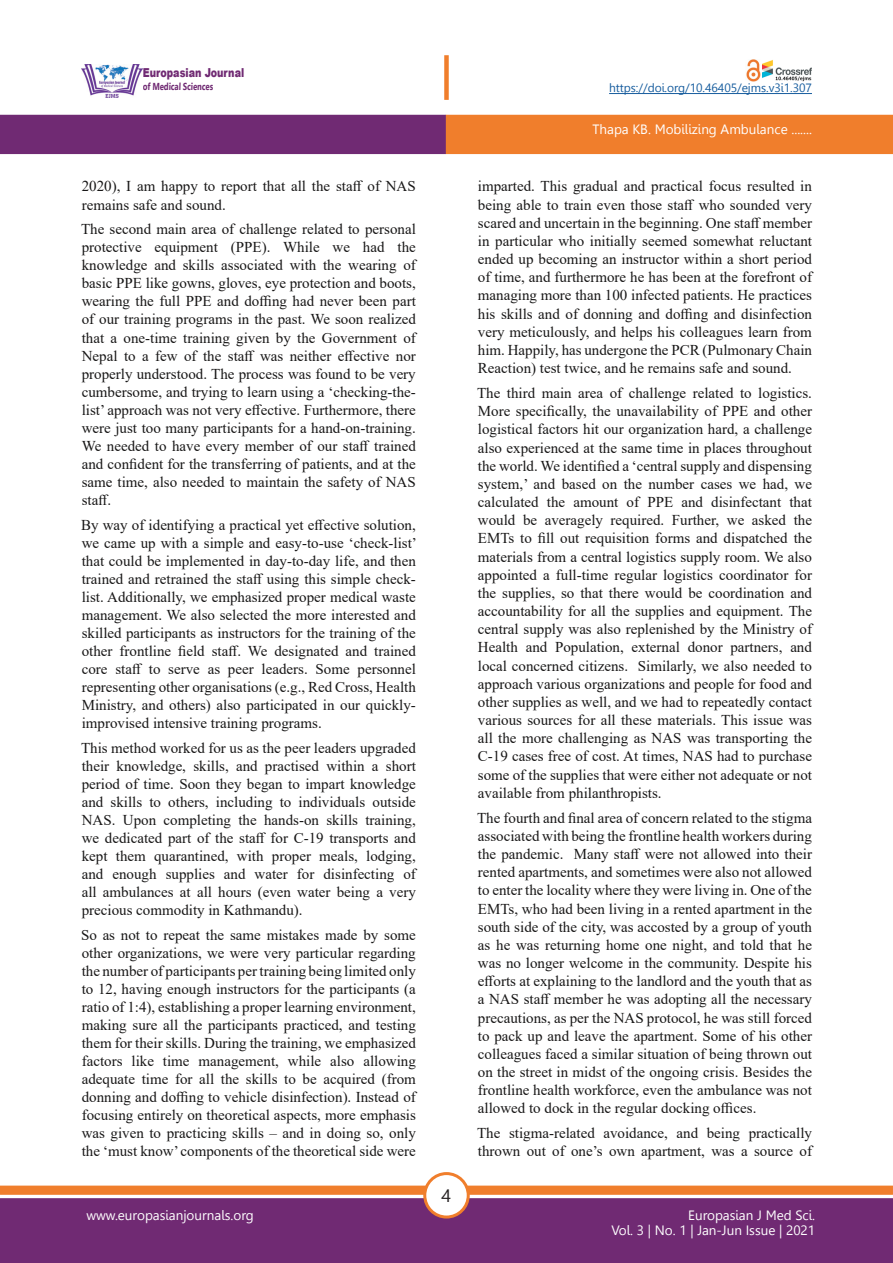
<style>
.page{position:relative;width:893px;height:1263px;background:#fff}
.page>*{position:absolute;margin:0;border:0;box-sizing:border-box;transform-origin:0 0}
.t1{font:18px "Leelawadee";color:#231f20}
.t2{font:15px/18.1px "Times New Roman";color:#181717;text-align:justify}
.t3{font:13.5px/15px "Leelawadee";color:#fff;text-align:right}
.t4{font:900 12.3px "Arial";color:#702a73;scale:.77 1}
.t5{font:12px "Leelawadee";letter-spacing:-.005em;color:#175d9e}
.t6{font:700 10.05px "Leelawadee UI";color:#702a73;scale:.76 1}
</style>
<div class="page">
<div style="left:0;top:1198px;width:893px;height:65px;background:#702a73;border:2px solid #702a73"></div>
<div style="left:0;top:115px;width:446px;height:39px;background:#702a73"></div>
<div style="left:446px;top:115px;width:447px;height:39px;background:#f07e2c"></div>
<div style="left:0;top:1185px;width:893px;height:10px;background:#f07e2c;border:1px solid #f07e2c"></div>
<div style="left:425px;top:1173px;width:43px;height:44px;background:#fff;border-radius:50%"></div>
<div style="left:423px;top:1172px;width:47px;height:46px;border:3px solid #f07e2c;border-radius:50%"></div>
<img style="left:81px;top:64px;width:61px;height:33px">
<div style="left:444px;top:55px;width:5px;height:45px;background:#f07e2c"></div>
<hr style="left:609px;top:93px;width:203px;height:1px;background:#175d9e">
<img style="left:746px;top:60px;width:66px;height:21px">
<p class="t4" style="left:143px;top:63px;width:133px">Europasian Journal</p>
<p class="t6" style="left:143px;top:79px;width:95px">of Medical Sciences</p>
<p class="t2" style="left:82px;top:177px;width:336px">2020), I am happy to report that all the staff of NAS remains safe and sound.</p>
<p class="t2" style="left:81px;top:220px;width:336px">The second main area of challenge related to personal protective equipment (PPE). While we had the knowledge and skills associated with the wearing of basic PPE like gowns, gloves, eye protection and boots, wearing the full PPE and doffing had never been part of our training programs in the past. We soon realized that a one-time training given by the Government of Nepal to a few of the staff was neither effective nor properly understood. The process was found to be very cumbersome, and trying to learn using a ‘checking-the&shy;list’ approach was not very effective. Furthermore, there were just too many participants for a hand-on-training.<br>We needed to have every member of our staff trained and confident for the transferring of patients, and at the same time, also needed to maintain the safety of NAS staff.</p>
<p class="t2" style="left:81px;top:515px;width:337px">By way of identifying a practical yet effective solution, we came up with a simple and easy-to-use ‘check-list’ that could be implemented in day-to-day life, and then trained and retrained the staff using this simple check&shy;list. Additionally, we emphasized proper medical waste management. We also selected the more interested and skilled participants as instructors for the training of the other frontline field staff. We designated and trained core staff to serve as peer leaders. Some personnel representing other organisations (e.g., Red Cross, Health Ministry, and others) also participated in our quickly&shy;improvised intensive training programs.</p>
<p class="t2" style="left:81px;top:738px;width:336px">This method worked for us as the peer leaders upgraded their knowledge, skills, and practised within a short period of time. Soon they began to impart knowledge and skills to others, including to individuals outside NAS. Upon completing the hands-on skills training, we dedicated part of the staff for C-19 transports and kept them quarantined, with proper meals, lodging, and enough supplies and water for disinfecting of all ambulances at all hours (even water being a very precious commodity in Kathmandu).</p>
<p class="t2" style="left:81px;top:925px;width:336px">So as not to repeat the same mistakes made by some other organizations, we were very particular regarding the number of participants per training being limited only to 12, having enough instructors for the participants (a ratio of 1:4), establishing a proper learning environment, making sure all the participants practiced, and testing them for their skills. During the training, we emphasized factors like time management, while also allowing adequate time for all the skills to be acquired (from donning and doffing to vehicle disinfection). Instead of focusing entirely on theoretical aspects, more emphasis was given to practicing skills – and in doing so, only the ‘must know’ components of the theoretical side were</p>
<p class="t1" style="left:442px;top:1185px;width:11px">4</p>
<p class="t5" style="left:609px;top:81px;width:204px">https://doi.org/10.46405/ejms.v3i1.307</p>
<p class="t3" style="left:593px;top:122px;width:221px">Thapa KB. Mobilizing Ambulance .......</p>
<p class="t2" style="left:478px;top:177px;width:336px">imparted. This gradual and practical focus resulted in being able to train even those staff who sounded very scared and uncertain in the beginning. One staff member in particular who initially seemed somewhat reluctant ended up becoming an instructor within a short period of time, and furthermore he has been at the forefront of managing more than 100 infected patients. He practices his skills and of donning and doffing and disinfection very meticulously, and helps his colleagues learn from him. Happily, has undergone the PCR (Pulmonary Chain Reaction) test twice, and he remains safe and sound.</p>
<p class="t2" style="left:477px;top:383px;width:336px">The third main area of challenge related to logistics.<br>More specifically, the unavailability of PPE and other logistical factors hit our organization hard, a challenge also experienced at the same time in places throughout the world. We identified a ‘central supply and dispensing system,’ and based on the number cases we had, we calculated the amount of PPE and disinfectant that would be averagely required. Further, we asked the EMTs to fill out requisition forms and dispatched the materials from a central logistics supply room. We also appointed a full-time regular logistics coordinator for the supplies, so that there would be coordination and accountability for all the supplies and equipment. The central supply was also replenished by the Ministry of Health and Population, external donor partners, and local concerned citizens. Similarly, we also needed to approach various organizations and people for food and other supplies as well, and we had to repeatedly contact various sources for all these materials. This issue was all the more challenging as NAS was transporting the C-19 cases free of cost. At times, NAS had to purchase some of the supplies that were either not adequate or not available from philanthropists.</p>
<p class="t2" style="left:477px;top:808px;width:336px">The fourth and final area of concern related to the stigma associated with being the frontline health workers during the pandemic. Many staff were not allowed into their rented apartments, and sometimes were also not allowed to enter the locality where they were living in. One of the EMTs, who had been living in a rented apartment in the south side of the city, was accosted by a group of youth as he was returning home one night, and told that he was no longer welcome in the community. Despite his efforts at explaining to the landlord and the youth that as a NAS staff member he was adopting all the necessary precautions, as per the NAS protocol, he was still forced to pack up and leave the apartment. Some of his other colleagues faced a similar situation of being thrown out on the street in midst of the ongoing crisis. Besides the frontline health workforce, even the ambulance was not allowed to dock in the regular docking offices.</p>
<p class="t2" style="left:477px;top:1124px;width:336px">The stigma-related avoidance, and being practically thrown out of one’s own apartment, was a source of</p>
<p class="t3" style="left:86px;top:1208px;width:169px">www.europasianjournals.org</p>
<p class="t3" style="left:611px;top:1208px;width:205px">Europasian J Med Sci.<br>Vol. 3 | No. 1 | Jan-Jun Issue | 2021</p>
</div>
